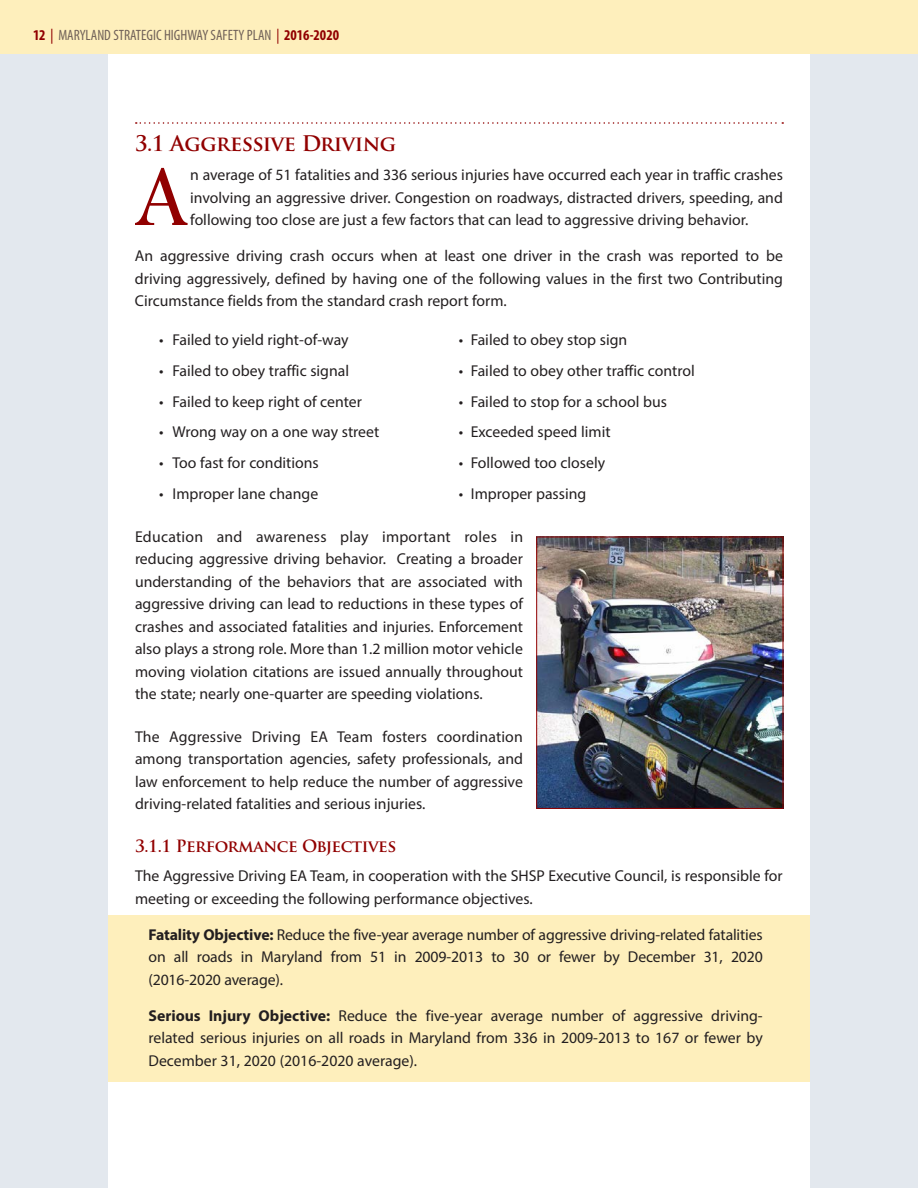
<style>
.page{position:relative;width:918px;height:1188px;background:#fff}
.page>*{position:absolute;margin:0;border:0;box-sizing:border-box;transform-origin:0 0}
.dropcap{font:87.75px "Footlight MT Light";color:#910000}
.SUBHEADS-_Red{font:700 21px "Trajan Pro";letter-spacing:-.025em;color:#910000}
.Sub_headers_little_r{font:700 16.5px "Trajan Pro";letter-spacing:-.025em;color:#910000}
.dropcap-2{font:15.75px/22.5px "Myriad Pro";color:#231f20;text-align:justify}
.Bullets{font:15.75px "Myriad Pro";color:#231f20}
.t1{font:condensed 15px "Myriad Pro";color:#716259}
.s1{font-weight:700;color:#910000}
.s2{font-stretch:normal;color:#910000}
.s3{color:#910000}
.s4{font-weight:700}
</style>
<div class="page">
<div style="left:810px;top:0;width:108px;height:1188px;background:#e3e8ee"></div>
<div style="left:56px;top:915px;width:754px;height:167px;background:#feefbc"></div>
<div style="left:0;top:37px;width:108px;height:1151px;background:#e3e8ee"></div>
<div style="left:0;top:0;width:918px;height:54px;background:#feefbc"></div>
<svg style="left:136px;top:122px;width:647px;height:2px"></svg>
<img style="left:538px;top:539px;width:243px;height:268px">
<div style="left:536px;top:537px;width:247px;height:272px;border:1px solid #910000"></div>
<p class="t1" style="left:33px;top:26px;width:308px"><span class="s1">12</span> <span class="s2">|</span> MARYLAND STRATEGIC HIGHWAY SAFETY PLAN <span class="s3">|</span> <span class="s1">2016-2020</span></p>
<p class="SUBHEADS-_Red" style="left:135px;top:130px;width:263px">3.1 Aggressive Driving</p>
<p class="dropcap" style="left:135px;top:145px;width:55px">A</p>
<p class="dropcap-2" style="left:190px;top:163px;width:594px">n average of 51 fatalities and 336 serious injuries have occurred each year in traffic crashes involving an aggressive driver. Congestion on roadways, distracted drivers, speeding, and following too close are just a few factors that can lead to aggressive driving behavior.</p>
<p class="dropcap-2" style="left:135px;top:244px;width:650px">An aggressive driving crash occurs when at least one driver in the crash was reported to be driving aggressively, defined by having one of the following values in the first two Contributing Circumstance fields from the standard crash report form.</p>
<p class="Bullets" style="left:159px;top:330px;width:191px">• Failed to yield right-of-way</p>
<p class="Bullets" style="left:459px;top:330px;width:170px">• Failed to obey stop sign</p>
<p class="Bullets" style="left:159px;top:361px;width:192px">• Failed to obey traffic signal</p>
<p class="Bullets" style="left:459px;top:361px;width:237px">• Failed to obey other traffic control</p>
<p class="Bullets" style="left:159px;top:392px;width:205px">• Failed to keep right of center</p>
<p class="Bullets" style="left:459px;top:392px;width:209px">• Failed to stop for a school bus</p>
<p class="Bullets" style="left:159px;top:422px;width:222px">• Wrong way on a one way street</p>
<p class="Bullets" style="left:459px;top:422px;width:153px">• Exceeded speed limit</p>
<p class="Bullets" style="left:159px;top:453px;width:161px">• Too fast for conditions</p>
<p class="Bullets" style="left:459px;top:453px;width:148px">• Followed too closely</p>
<p class="Bullets" style="left:159px;top:484px;width:161px">• Improper lane change</p>
<p class="Bullets" style="left:459px;top:484px;width:129px">• Improper passing</p>
<p class="dropcap-2" style="left:135px;top:525px;width:390px">Education and awareness play important roles in reducing aggressive driving behavior. Creating a broader understanding of the behaviors that are associated with aggressive driving can lead to reductions in these types of crashes and associated fatalities and injuries. Enforcement also plays a strong role. More than 1.2 million motor vehicle moving violation citations are issued annually throughout the state; nearly one-quarter are speeding violations.</p>
<p class="dropcap-2" style="left:135px;top:725px;width:389px">The Aggressive Driving EA Team fosters coordination among transportation agencies, safety professionals, and law enforcement to help reduce the number of aggressive driving-related fatalities and serious injuries.</p>
<p class="Sub_headers_little_r" style="left:135px;top:836px;width:263px">3.1.1 Performance Objectives</p>
<p class="dropcap-2" style="left:135px;top:864px;width:649px">The Aggressive Driving EA Team, in cooperation with the SHSP Executive Council, is responsible for meeting or exceeding the following performance objectives.</p>
<p class="dropcap-2" style="left:148px;top:923px;width:616px"><span class="s4">Fatality Objective:</span> Reduce the five-year average number of aggressive driving-related fatalities on all roads in Maryland from 51 in 2009-2013 to 30 or fewer by December 31, 2020 (2016-2020 average).</p>
<p class="dropcap-2" style="left:148px;top:1004px;width:616px"><span class="s4">Serious Injury Objective:</span> Reduce the five-year average number of aggressive driving&shy;related serious injuries on all roads in Maryland from 336 in 2009-2013 to 167 or fewer by December 31, 2020 (2016-2020 average).</p>
</div>
